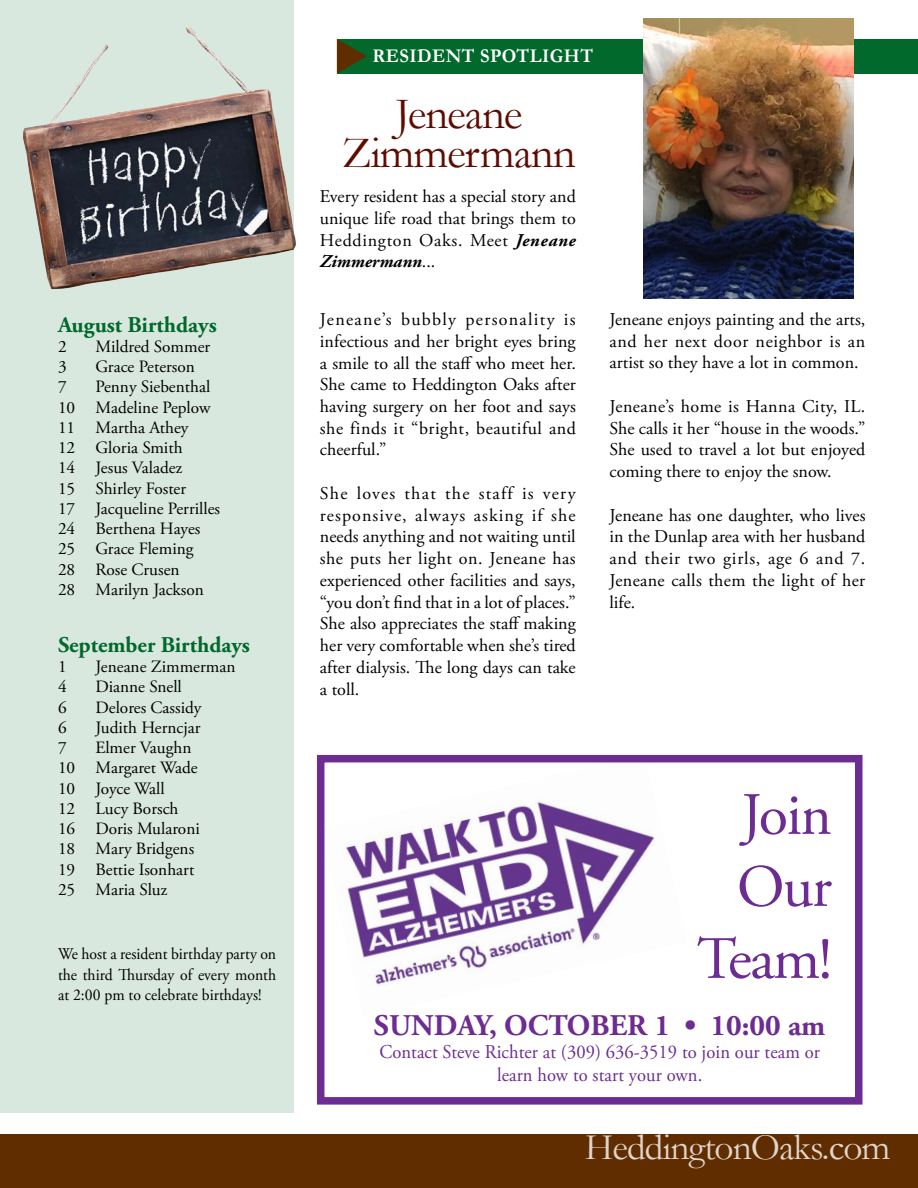
<style>
.page{position:relative;width:918px;height:1188px;background:#fff}
.page>*{position:absolute;margin:0;border:0;box-sizing:border-box;transform-origin:0 0}
.t1{font:60px/72px "Adobe Garamond Pro";color:#6c2c91;text-align:right}
.t2{font:45px/39px "Garamond";letter-spacing:-.025em;color:#5e0b00;text-align:center}
.t3{font:37.5px "Garamond";letter-spacing:-.025em;color:#dfd5cc}
.t4{font:700 30px "Adobe Garamond Pro";color:#6c2c91}
.t5{font:700 22.5px "Adobe Garamond Pro";color:#00692b}
.t6{font:19.5px/23.4px "Adobe Garamond Pro";letter-spacing:.005em;color:#6c2c91;text-align:center;scale:.95 1}
.t7{font:700 19.5px "Garamond";letter-spacing:.025em;color:#fff;scale:.95 1}
.t8{font:18px/21.8px "Adobe Garamond Pro";color:#000;text-align:justify}
.t9{font:17.25px/20.2px "Adobe Garamond Pro";letter-spacing:-.005em;color:#000}
.t10{font:16.5px/20.2px "Adobe Garamond Pro";color:#000;text-align:justify;scale:.95 1}
.s1{font-weight:700;font-style:italic}
</style>
<div class="page">
<div style="left:0;top:0;width:294px;height:1112px;background:#d9e8df"></div>
<div style="left:0;top:1134px;width:918px;height:54px;background:#602d00"></div>
<div style="left:337px;top:39px;width:581px;height:35px;background:#00692b"></div>
<svg style="left:337px;top:39px;width:30px;height:35px"></svg>
<img style="left:23px;top:26px;width:273px;height:264px">
<img style="left:644px;top:19px;width:209px;height:279px">
<img style="left:340px;top:800px;width:315px;height:185px">
<div style="left:317px;top:755px;width:545px;height:350px;border:8px solid #6c2c91"></div>
<p class="t5" style="left:58px;top:311px;width:160px">August Birthdays</p>
<p class="t9" style="left:58px;top:337px;width:10px">2</p>
<p class="t9" style="left:96px;top:337px;width:116px">Mildred Sommer</p>
<p class="t9" style="left:58px;top:357px;width:10px">3</p>
<p class="t9" style="left:96px;top:357px;width:101px">Grace Peterson</p>
<p class="t9" style="left:58px;top:377px;width:10px">7</p>
<p class="t9" style="left:58px;top:377px;width:164px;text-indent:38px">Penny Siebenthal<br>10 Madeline Peplow<br>11 Martha Athey<br>12 Gloria Smith<br>14 Jesus Valadez<br>15 Shirley Foster<br>17 Jacqueline Perrilles<br>24 Berthena Hayes<br>25 Grace Fleming<br>28 Rose Crusen<br>28 Marilyn Jackson</p>
<p class="t5" style="left:58px;top:632px;width:194px">September Birthdays</p>
<p class="t9" style="left:58px;top:657px;width:10px">1</p>
<p class="t9" style="left:96px;top:657px;width:141px">Jeneane Zimmerman</p>
<p class="t9" style="left:58px;top:677px;width:10px">4</p>
<p class="t9" style="left:96px;top:677px;width:88px">Dianne Snell</p>
<p class="t9" style="left:58px;top:698px;width:10px">6</p>
<p class="t9" style="left:96px;top:698px;width:107px">Delores Cassidy</p>
<p class="t9" style="left:58px;top:718px;width:10px">6</p>
<p class="t9" style="left:96px;top:718px;width:107px">Judith Herncjar</p>
<p class="t9" style="left:58px;top:738px;width:10px">7</p>
<p class="t9" style="left:58px;top:738px;width:143px;text-indent:38px">Elmer Vaughn<br>10 Margaret Wade<br>10 Joyce Wall<br>12 Lucy Borsch<br>16 Doris Mularoni<br>18 Mary Bridgens<br>19 Bettie Isonhart<br>25 Maria Sluz</p>
<p class="t10" style="left:58px;top:945px;width:231px">We host a resident birthday party on the third Thursday of every month at 2:00 pm to celebrate birthdays!</p>
<p class="t7" style="left:373px;top:43px;width:234px">RESIDENT SPOTLIGHT</p>
<h2 class="t2" style="left:342px;top:93px;width:235px">Jeneane<br>Zimmermann</h2>
<p class="t8" style="left:320px;top:186px;width:257px">Every resident has a special story and unique life road that brings them to Heddington Oaks. Meet <span class="s1">Jeneane Zimmermann</span>...</p>
<p class="t8" style="left:320px;top:309px;width:257px">Jeneane’s bubbly personality is infectious and her bright eyes bring a smile to all the staff who meet her.<br>She came to Heddington Oaks after having surgery on her foot and says she finds it “bright, beautiful and cheerful.”</p>
<p class="t8" style="left:320px;top:483px;width:258px">She loves that the staff is very responsive, always asking if she needs anything and not waiting until she puts her light on. Jeneane has experienced other facilities and says, “you don’t find that in a lot of places.” She also appreciates the staff making her very comfortable when she’s tired after dialysis. The long days can take a toll.</p>
<p class="t8" style="left:610px;top:309px;width:257px">Jeneane enjoys painting and the arts, and her next door neighbor is an artist so they have a lot in common.</p>
<p class="t8" style="left:610px;top:396px;width:257px">Jeneane’s home is Hanna City, IL.<br>She calls it her “house in the woods.” She used to travel a lot but enjoyed coming there to enjoy the snow.</p>
<p class="t8" style="left:610px;top:505px;width:257px">Jeneane has one daughter, who lives in the Dunlap area with her husband and their two girls, age 6 and 7.<br>Jeneane calls them the light of her life.</p>
<h1 class="t1" style="left:697px;top:781px;width:136px">Join<br>Our<br>Team!</h1>
<h3 class="t4" style="left:374px;top:1008px;width:453px">SUNDAY, OCTOBER 1 • 10:00 am</h3>
<p class="t6" style="left:379px;top:1041px;width:465px">Contact Steve Richter at (309) 636-3519 to join our team or learn how to start your own.</p>
<h3 class="t3" style="left:585px;top:1122px;width:307px">HeddingtonOaks.com</h3>
</div>
